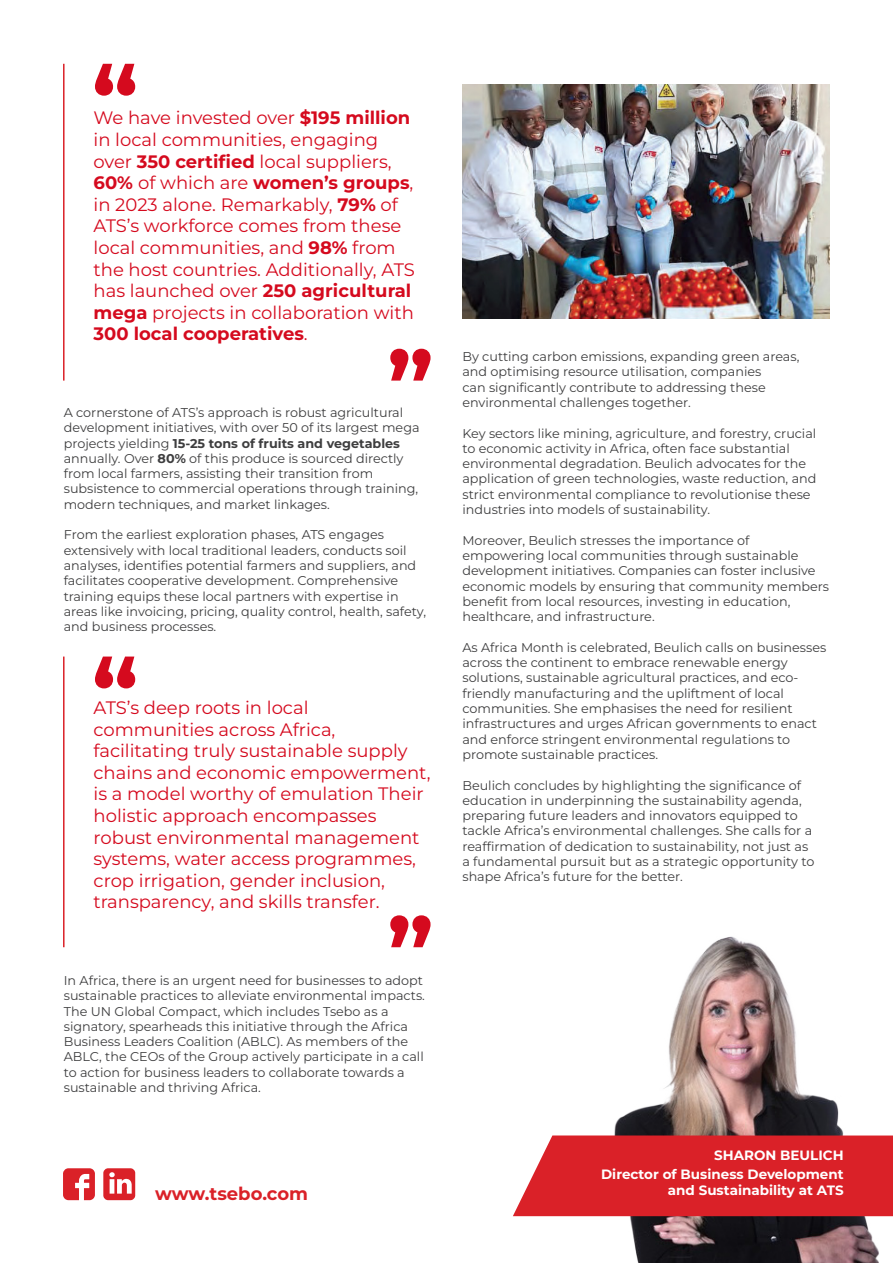
<style>
.page{position:relative;width:893px;height:1263px;background:#fff}
.page>*{position:absolute;margin:0;border:0;box-sizing:border-box;transform-origin:0 0}
.t1{font:18px/21.6px "Montserrat";color:#d50a1e}
.t2{font:700 18px "Montserrat";color:#da2128}
.t3{font:700 13.5px "Montserrat";color:#fff}
.t4{font:12.75px/15.3px "Montserrat";color:#3e3e3f}
.s1{font-weight:700}
</style>
<div class="page">
<img style="left:581px;top:936px;width:312px;height:327px">
<svg style="left:63px;top:1168px;width:32px;height:32px"></svg>
<svg style="left:103px;top:1168px;width:32px;height:32px"></svg>
<div style="left:513px;top:1135px;width:380px;height:81px;background:#da2128"></div>
<img style="left:462px;top:85px;width:367px;height:234px">
<svg style="left:95px;top:656px;width:40px;height:32px"></svg>
<svg style="left:95px;top:64px;width:40px;height:32px"></svg>
<svg style="left:390px;top:915px;width:41px;height:32px"></svg>
<svg style="left:390px;top:349px;width:41px;height:32px"></svg>
<hr style="left:63px;top:656px;width:2px;height:291px;background:#da2128">
<hr style="left:63px;top:64px;width:2px;height:317px;background:#da2128">
<p class="t1" style="left:94px;top:107px;width:323px">We have invested over <span class="s1">$195 million </span>in local communities, engaging over <span class="s1">350 certified</span> local suppliers, <span class="s1">60%</span> of which are <span class="s1">women’s groups</span>, in 2023 alone. Remarkably, <span class="s1">79%</span> of ATS’s workforce comes from these local communities, and <span class="s1">98%</span> from the host countries. Additionally, ATS has launched over <span class="s1">250 agricultural mega</span> projects in collaboration with <span class="s1">300 local cooperatives</span>.</p>
<p class="t4" style="left:64px;top:404px;width:357px">A cornerstone of ATS’s approach is robust agricultural development initiatives, with over 50 of its largest mega projects yielding <span class="s1">15-25 tons of fruits and vegetables </span>annually. Over <span class="s1">80%</span> of this produce is sourced directly from local farmers, assisting their transition from subsistence to commercial operations through training, modern techniques, and market linkages.</p>
<p class="t4" style="left:64px;top:527px;width:364px">From the earliest exploration phases, ATS engages extensively with local traditional leaders, conducts soil analyses, identifies potential farmers and suppliers, and facilitates cooperative development. Comprehensive training equips these local partners with expertise in areas like invoicing, pricing, quality control, health, safety, and business processes.</p>
<p class="t1" style="left:94px;top:696px;width:338px">ATS’s deep roots in local communities across Africa, facilitating truly sustainable supply chains and economic empowerment, is a model worthy of emulation Their holistic approach encompasses robust environmental management systems, water access programmes, crop irrigation, gender inclusion, transparency, and skills transfer.</p>
<p class="t4" style="left:64px;top:972px;width:363px">In Africa, there is an urgent need for businesses to adopt sustainable practices to alleviate environmental impacts.<br>The UN Global Compact, which includes Tsebo as a signatory, spearheads this initiative through the Africa Business Leaders Coalition (ABLC). As members of the ABLC, the CEOs of the Group actively participate in a call to action for business leaders to collaborate towards a sustainable and thriving Africa.</p>
<p class="t2" style="left:155px;top:1181px;width:154px">www.tsebo.com</p>
<p class="t4" style="left:462px;top:348px;width:338px">By cutting carbon emissions, expanding green areas, and optimising resource utilisation, companies<br>can significantly contribute to addressing these environmental challenges together.</p>
<p class="t4" style="left:462px;top:425px;width:356px">Key sectors like mining, agriculture, and forestry, crucial to economic activity in Africa, often face substantial environmental degradation. Beulich advocates for the application of green technologies, waste reduction, and strict environmental compliance to revolutionise these industries into models of sustainability.</p>
<p class="t4" style="left:462px;top:532px;width:368px">Moreover, Beulich stresses the importance of empowering local communities through sustainable development initiatives. Companies can foster inclusive economic models by ensuring that community members benefit from local resources, investing in education, healthcare, and infrastructure.</p>
<p class="t4" style="left:462px;top:639px;width:365px">As Africa Month is celebrated, Beulich calls on businesses across the continent to embrace renewable energy solutions, sustainable agricultural practices, and eco&shy;friendly manufacturing and the upliftment of local communities. She emphasises the need for resilient infrastructures and urges African governments to enact and enforce stringent environmental regulations to promote sustainable practices.</p>
<p class="t4" style="left:462px;top:777px;width:353px">Beulich concludes by highlighting the significance of education in underpinning the sustainability agenda, preparing future leaders and innovators equipped to tackle Africa’s environmental challenges. She calls for a reaffirmation of dedication to sustainability, not just as a fundamental pursuit but as a strategic opportunity to shape Africa’s future for the better.</p>
<p class="t3" style="left:714px;top:1146px;width:131px">SHARON BEULICH</p>
<p class="t3" style="left:601px;top:1164px;width:244px">Director of Business Development</p>
<p class="t3" style="left:668px;top:1180px;width:177px">and Sustainability at ATS</p>
</div>
